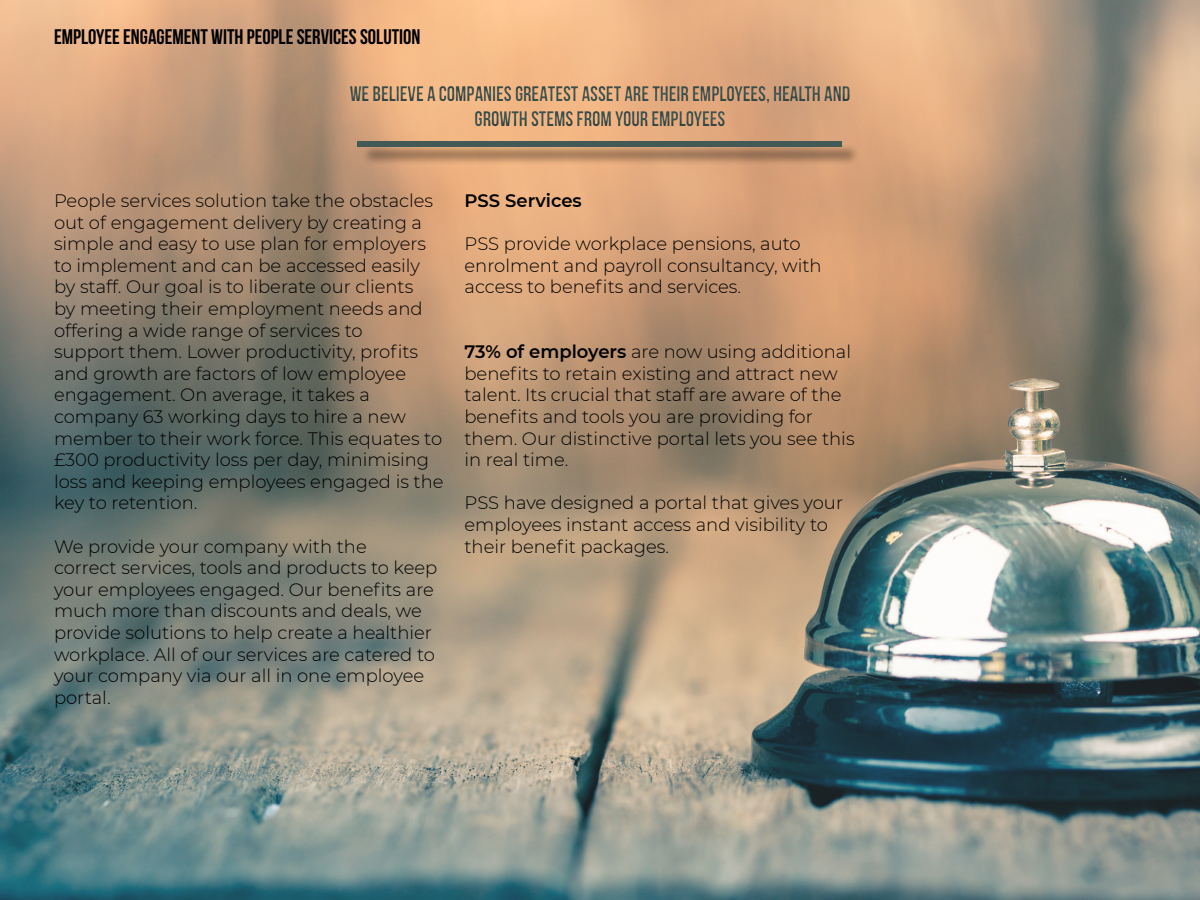
<style>
.page{position:relative;width:1200px;height:900px;background:#fff}
.page>*{position:absolute;margin:0;border:0;box-sizing:border-box;transform-origin:0 0}
.t1{font:700 21px/25.2px "Bebas Neue";color:#435955;text-align:center}
.t2{font:700 21px "Bebas Neue";color:#000}
.t3{font:300 18px/21.6px "Montserrat";color:#000}
.t4{font:600 18px "Montserrat";color:#000}
.s1{font-weight:600}
</style>
<div class="page">
<img style="left:0;top:0;width:1200px;height:900px">
<div style="left:361px;top:143px;width:500px;height:23px;background:#000;opacity:.5"></div>
<div style="left:358px;top:141px;width:484px;height:6px;background:#435955"></div>
<div style="left:335px;top:80px;width:530px;height:53px;background:#000;opacity:.5"></div>
<p class="t2" style="left:54px;top:25px;width:368px">EMPLOYEE ENGAGEMENT WITH PEOPLE SERVICES SOLUTION</p>
<p class="t1" style="left:350px;top:80px;width:502px">WE BELIEVE A COMPANIES GREATEST ASSET ARE THEIR EMPLOYEES, HEALTH AND<br>GROWTH STEMS FROM YOUR EMPLOYEES</p>
<p class="t3" style="left:54px;top:189px;width:381px">People services solution take the obstacles out of engagement delivery by creating a simple and easy to use plan for employers to implement and can be accessed easily by staff. Our goal is to liberate our clients by meeting their employment needs and offering a wide range of services to</p>
<p class="t3" style="left:54px;top:340px;width:366px">support them. Lower productivity, profits and growth are factors of low employee</p>
<p class="t3" style="left:54px;top:384px;width:317px">engagement. On average, it takes a</p>
<p class="t3" style="left:54px;top:405px;width:391px">company 63 working days to hire a new member to their work force. This equates to £300 productivity loss per day, minimising loss and keeping employees engaged is the key to retention.</p>
<p class="t3" style="left:54px;top:535px;width:314px">We provide your company with the</p>
<p class="t3" style="left:54px;top:556px;width:385px">correct services, tools and products to keep your employees engaged. Our benefits are much more than discounts and deals, we provide solutions to help create a healthier workplace. All of our services are catered to your company via our all in one employee portal.</p>
<p class="t4" style="left:465px;top:188px;width:119px">PSS Services</p>
<p class="t3" style="left:465px;top:232px;width:338px">PSS provide workplace pensions, auto</p>
<p class="t3" style="left:465px;top:254px;width:359px">enrolment and payroll consultancy, with access to benefits and services.</p>
<p class="t3" style="left:465px;top:340px;width:392px"><span class="s1">73% of employers</span> are now using additional benefits to retain existing and attract new talent. Its crucial that staff are aware of the benefits and tools you are providing for them. Our distinctive portal lets you see this in real time.</p>
<p class="t3" style="left:465px;top:492px;width:380px">PSS have designed a portal that gives your employees instant access and visibility to their benefit packages.</p>
</div>
